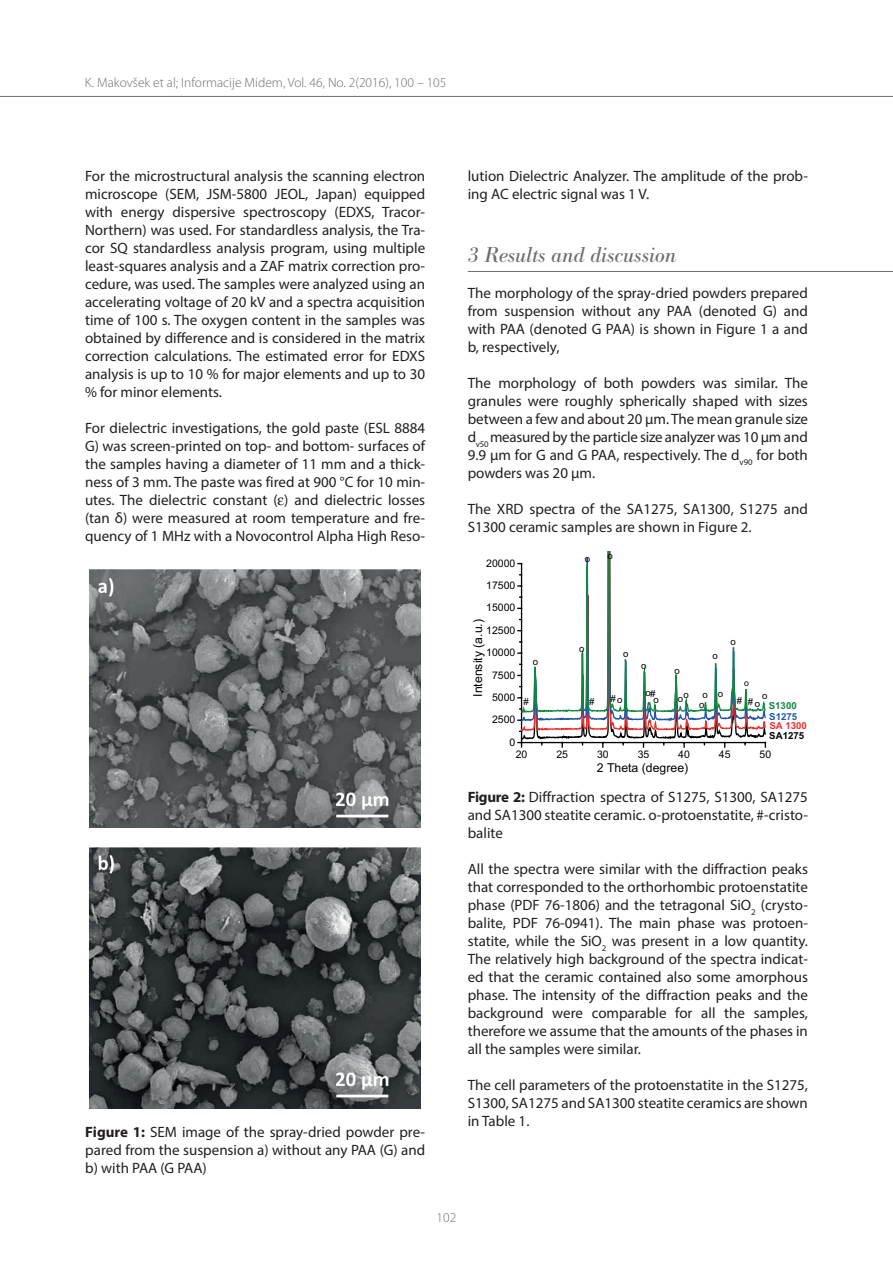
<style>
.page{position:relative;width:893px;height:1263px;background:#fff}
.page>*{position:absolute;margin:0;border:0;box-sizing:border-box;transform-origin:0 0}
.Text{font:italic 22.5px "Bodoni Ant TEE";color:#6c6d70}
.Text-2{font:15px/18px "Myriad Pro";color:#231f20;text-align:justify}
.t1{font:300 13.5px "Myriad Pro";color:#6c6d70}
.t2{font:12.3px "Arial";color:#000001}
.t3{font:10.5px "Arial";color:#000001}
.t4{font:9.6px/6.9px "Arial";color:#000001}
.t5{font:700 9.6px/10.2px "Arial";color:#ee302d}
.t6{font:700 9.6px "Arial";color:#000001}
.t7{font:8.7px "Arial";color:#000001}
.s1{font-weight:700}
.s2{color:#138641}
.s3{color:#2056a6}
</style>
<div class="page">
<hr style="left:0;top:96px;width:893px;height:1px;background:#6c6d70">
<img style="left:89px;top:569px;width:332px;height:259px">
<img style="left:89px;top:847px;width:331px;height:261px">
<svg style="left:517px;top:562px;width:250px;height:186px"></svg>
<svg style="left:520px;top:552px;width:247px;height:181px"></svg>
<hr style="left:468px;top:271px;width:425px;height:1px;background:#6c6d70">
<p class="t1" style="left:85px;top:75px;width:363px">K. Makovšek et al; Informacije Midem, Vol. 46, No. 2(2016), 100 – 105</p>
<p class="Text-2" style="left:85px;top:167px;width:342px">For the microstructural analysis the scanning electron microscope (SEM, JSM-5800 JEOL, Japan) equipped with energy dispersive spectroscopy (EDXS, Tracor-Northern) was used. For standardless analysis, the Tra&shy;cor SQ standardless analysis program, using multiple least-squares analysis and a ZAF matrix correction pro&shy;cedure, was used. The samples were analyzed using an accelerating voltage of 20 kV and a spectra acquisition time of 100 s. The oxygen content in the samples was obtained by difference and is considered in the matrix correction calculations. The estimated error for EDXS analysis is up to 10 % for major elements and up to 30 % for minor elements.</p>
<p class="Text-2" style="left:85px;top:419px;width:342px">For dielectric investigations, the gold paste (ESL 8884<br>G) was screen-printed on top- and bottom- surfaces of the samples having a diameter of 11 mm and a thick&shy;ness of 3 mm. The paste was fired at 900 °C for 10 min&shy;utes. The dielectric constant ( ) and dielectric losses (tan δ) were measured at room temperature and fre&shy;quency of 1 MHz with a Novocontrol Alpha High Reso-</p>
<p class="Text-2" style="left:85px;top:1123px;width:341px"><span class="s1">Figure 1:</span> SEM image of the spray-dried powder pre&shy;pared from the suspension a) without any PAA (G) and b) with PAA (G PAA)</p>
<p class="Text-2" style="left:468px;top:167px;width:342px">lution Dielectric Analyzer. The amplitude of the prob&shy;ing AC electric signal was 1 V.</p>
<p class="Text" style="left:468px;top:243px;width:210px">3 Results and discussion</p>
<p class="Text-2" style="left:468px;top:284px;width:342px">The morphology of the spray-dried powders prepared from suspension without any PAA (denoted G) and with PAA (denoted G PAA) is shown in Figure 1 a and b, respectively,</p>
<p class="Text-2" style="left:468px;top:374px;width:342px">The morphology of both powders was similar. The granules were roughly spherically shaped with sizes between a few and about 20 µm. The mean granule size d<sub>v50</sub> measured by the particle size analyzer was 10 µm and 9.9 µm for G and G PAA, respectively. The d<sub>v90</sub> for both powders was 20 µm.</p>
<p class="Text-2" style="left:468px;top:500px;width:342px">The XRD spectra of the SA1275, SA1300, S1275 and<br>S1300 ceramic samples are shown in Figure 2.</p>
<p class="t3" style="left:486px;top:556px;width:31px">20000</p>
<p class="t3" style="left:486px;top:578px;width:31px">17500</p>
<p class="t3" style="left:486px;top:600px;width:31px">15000</p>
<p class="t2" style="left:469px;top:697px;width:79px;rotate:-90deg">Intensity (a.u.)</p>
<p class="t3" style="left:486px;top:623px;width:31px">12500</p>
<p class="t3" style="left:486px;top:645px;width:31px">10000</p>
<p class="t3" style="left:492px;top:668px;width:25px">7500</p>
<p class="t3" style="left:492px;top:690px;width:25px">5000</p>
<p class="t3" style="left:492px;top:712px;width:25px">2500</p>
<p class="t3" style="left:510px;top:735px;width:7px">0</p>
<p class="t4" style="left:533px;top:658px;width:7px">o</p>
<p class="t4" style="left:523px;top:698px;width:7px">#</p>
<p class="t4" style="left:585px;top:555px;width:7px">o</p>
<p class="t4" style="left:608px;top:552px;width:7px">o</p>
<p class="t4" style="left:579px;top:645px;width:7px">o</p>
<p class="t4" style="left:623px;top:650px;width:7px">o</p>
<p class="t4" style="left:641px;top:662px;width:7px">o</p>
<p class="t4" style="left:674px;top:667px;width:7px">o</p>
<p class="t4" style="left:713px;top:652px;width:7px">o</p>
<p class="t4" style="left:730px;top:638px;width:7px">o</p>
<p class="t7" style="left:744px;top:677px;width:6px">o</p>
<p class="t4" style="left:654px;top:689px;width:7px;text-indent:-8px">o# o</p>
<p class="t4" style="left:718px;top:690px;width:7px">o</p>
<p class="t4" style="left:684px;top:691px;width:7px">o</p>
<p class="t4" style="left:702px;top:691px;width:7px">o</p>
<p class="t4" style="left:762px;top:692px;width:7px">o</p>
<p class="t4" style="left:610px;top:695px;width:7px">#</p>
<p class="t4" style="left:589px;top:698px;width:7px">#</p>
<p class="t4" style="left:737px;top:697px;width:7px">#</p>
<p class="t4" style="left:678px;top:695px;width:7px">o</p>
<p class="t4" style="left:617px;top:696px;width:7px">o</p>
<p class="t4" style="left:748px;top:698px;width:7px">#</p>
<p class="t4" style="left:699px;top:701px;width:7px">o</p>
<p class="t4" style="left:755px;top:700px;width:7px">o</p>
<p class="t5" style="left:769px;top:700px;width:40px"><span class="s2">S1300<br></span><span class="s3">S1275<br></span>SA 1300</p>
<p class="t6" style="left:769px;top:729px;width:36px">SA1275</p>
<p class="t3" style="left:516px;top:747px;width:13px">20</p>
<p class="t3" style="left:556px;top:747px;width:13px">25</p>
<p class="t3" style="left:597px;top:747px;width:13px">30</p>
<p class="t3" style="left:638px;top:747px;width:13px">35</p>
<p class="t3" style="left:678px;top:747px;width:13px">40</p>
<p class="t3" style="left:719px;top:747px;width:13px">45</p>
<p class="t3" style="left:760px;top:747px;width:13px">50</p>
<p class="t2" style="left:597px;top:759px;width:93px">2 Theta (degree)</p>
<p class="Text-2" style="left:468px;top:788px;width:342px"><span class="s1">Figure 2:</span> Diffraction spectra of S1275, S1300, SA1275 and SA1300 steatite ceramic. o-protoenstatite, #-cristo&shy;balite</p>
<p class="Text-2" style="left:468px;top:860px;width:342px">All the spectra were similar with the diffraction peaks that corresponded to the orthorhombic protoenstatite phase (PDF 76-1806) and the tetragonal SiO<sub>2</sub> (crysto&shy;balite, PDF 76-0941). The main phase was protoen&shy;statite, while the SiO<sub>2</sub> was present in a low quantity.<br>The relatively high background of the spectra indicat&shy;ed that the ceramic contained also some amorphous phase. The intensity of the diffraction peaks and the background were comparable for all the samples, therefore we assume that the amounts of the phases in all the samples were similar.</p>
<p class="Text-2" style="left:468px;top:1076px;width:342px">The cell parameters of the protoenstatite in the S1275, S1300, SA1275 and SA1300 steatite ceramics are shown in Table 1.</p>
<p class="t1" style="left:437px;top:1209px;width:21px">102</p>
</div>
